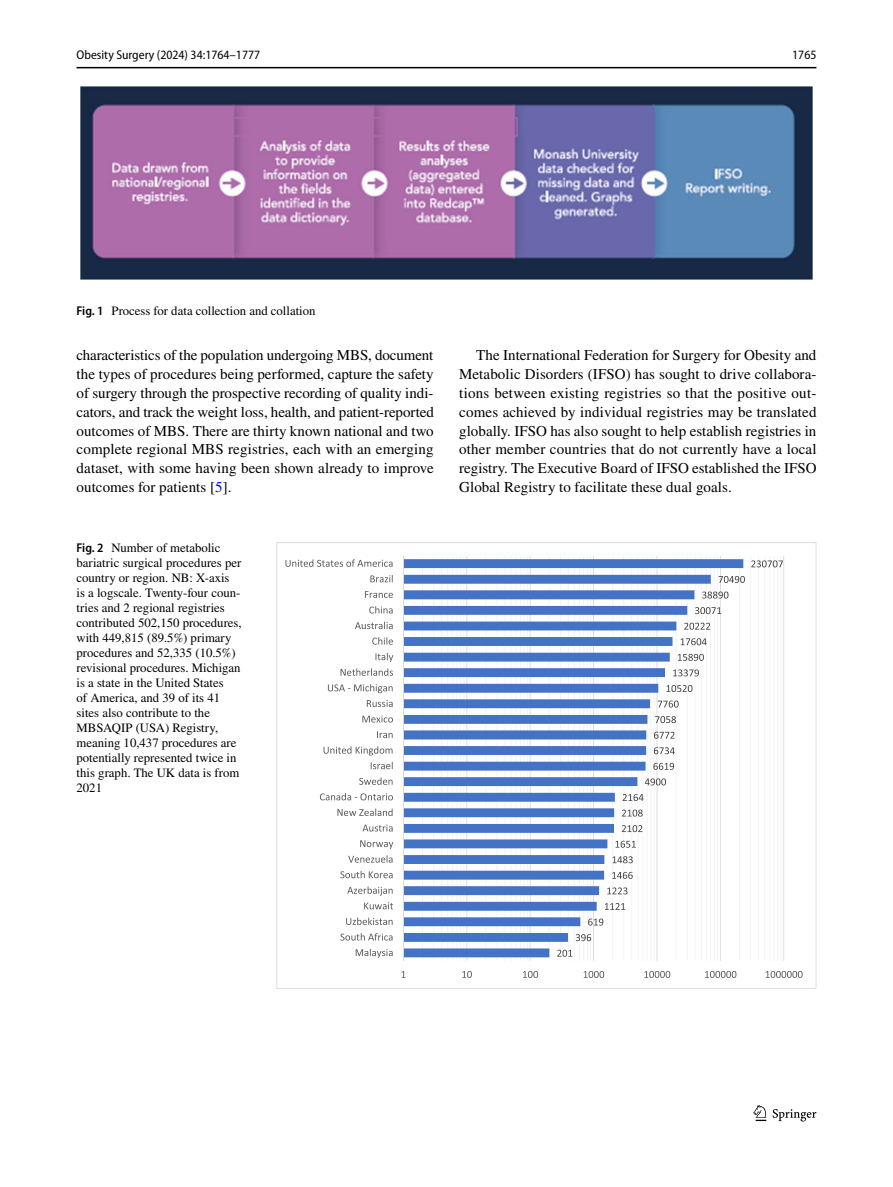
<style>
.page{position:relative;width:893px;height:1187px;background:#fff}
.page>*{position:absolute;margin:0;border:0;box-sizing:border-box;transform-origin:0 0}
.t1{font:15px/18.8px "STIX";letter-spacing:.005em;color:#000;text-align:justify}
.t2{font:12.75px/15px "STIX";color:#000}
.t3{font:semi-condensed 12.75px "Myriad Pro";color:#000}
.s1{font-family:"Myriad Pro";font-weight:600;font-stretch:semi-condensed}
.s2{color:#00f}
</style>
<div class="page">
<hr style="left:77px;top:67px;width:739px;height:1px;background:#000">
<svg style="left:753px;top:1105px;width:13px;height:15px"></svg>
<svg style="left:773px;top:1109px;width:43px;height:12px"></svg>
<img style="left:81px;top:87px;width:731px;height:193px">
<svg style="left:276px;top:542px;width:540px;height:446px"></svg>
<p class="t3" style="left:77px;top:48px;width:185px">Obesity Surgery (2024) 34:1764–1777</p>
<p class="t3" style="left:792px;top:48px;width:26px">1765</p>
<p class="t2" style="left:77px;top:304px;width:241px"><span class="s1">Fig. 1</span> Process for data collection and collation</p>
<p class="t1" style="left:77px;top:347px;width:359px">characteristics of the population undergoing MBS, document the types of procedures being performed, capture the safety of surgery through the prospective recording of quality indi&shy;cators, and track the weight loss, health, and patient-reported outcomes of MBS. There are thirty known national and two complete regional MBS registries, each with an emerging dataset, with some having been shown already to improve outcomes for patients [<span class="s2">5</span>].</p>
<p class="t1" style="left:459px;top:347px;width:359px;text-indent:17px">The International Federation for Surgery for Obesity and Metabolic Disorders (IFSO) has sought to drive collabora&shy;tions between existing registries so that the positive out&shy;comes achieved by individual registries may be translated globally. IFSO has also sought to help establish registries in other member countries that do not currently have a local registry. The Executive Board of IFSO established the IFSO Global Registry to facilitate these dual goals.</p>
<p class="t2" style="left:77px;top:541px;width:167px"><span class="s1">Fig. 2</span> Number of metabolic bariatric surgical procedures per country or region. NB: X-axis<br>is a logscale. Twenty-four coun&shy;tries and 2 regional registries contributed 502,150 procedures, with 449,815 (89.5%) primary procedures and 52,335 (10.5%) revisional procedures. Michigan is a state in the United States<br>of America, and 39 of its 41 sites also contribute to the<br>MBSAQIP (USA) Registry, meaning 10,437 procedures are potentially represented twice in this graph. The UK data is from<br>2021</p>
</div>
